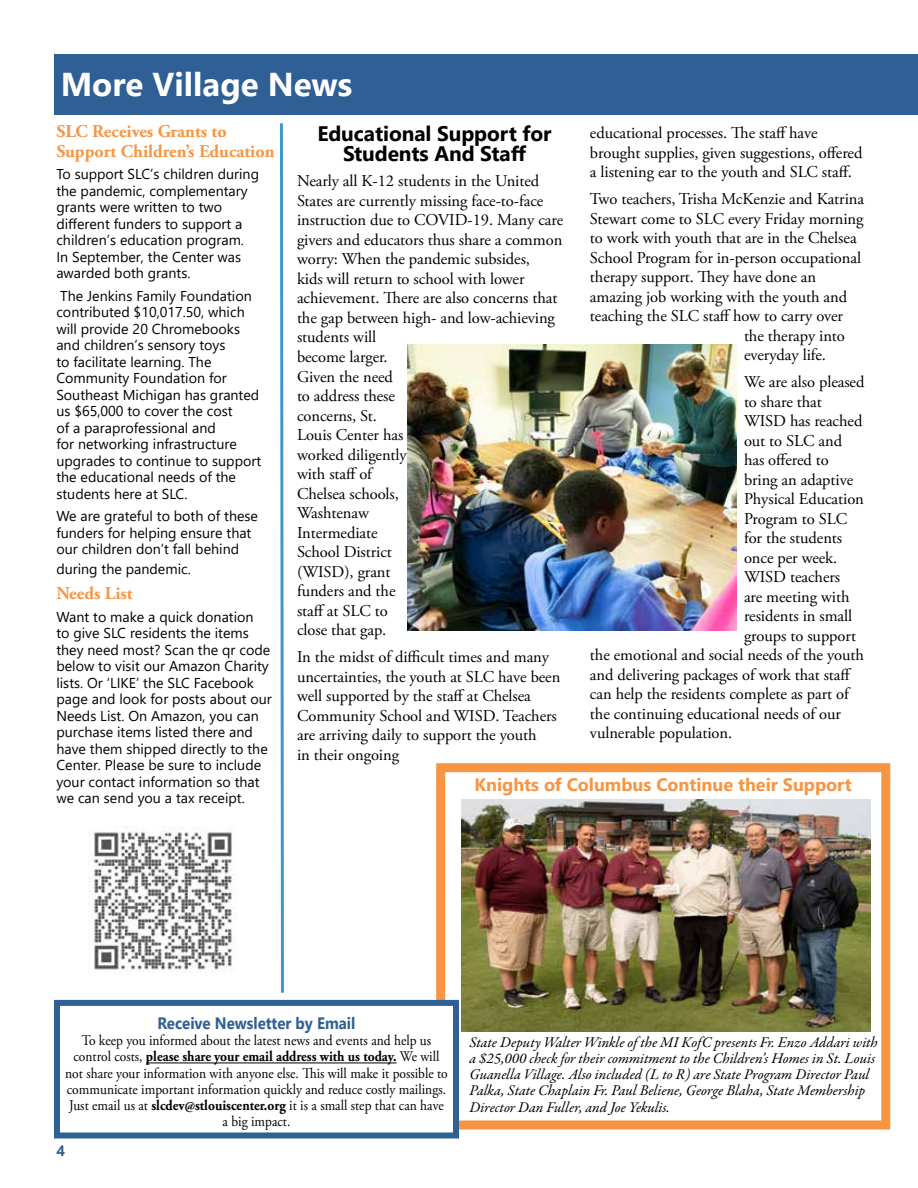
<style>
.page{position:relative;width:918px;height:1188px;background:#fff}
.page>*{position:absolute;margin:0;border:0;box-sizing:border-box;transform-origin:0 0}
.t1{font:700 33px "Segoe UI";color:#fff}
.t2{font:700 21px/19.5px "Segoe UI";letter-spacing:-.005em;color:#000;text-align:center}
.t3{font:700 18px/19.5px "Adobe Garamond Pro";color:#f79542}
.t4{font:700 18px "Segoe UI";color:#f79542}
.t5{font:16.5px/19.5px "Adobe Garamond Pro";letter-spacing:-.005em;color:#000}
.t6{font:700 16.5px "Segoe UI";color:#2f6095;scale:.91 1}
.t7{font:italic 15px/16.2px "Garamond Premr Pro";letter-spacing:-.005em;color:#000}
.t8{font:700 15px "Segoe UI";color:#2f6095}
.t9{font:14.85px/16.2px "Adobe Garamond Pro";color:#000;text-align:center;scale:.91 1}
.t10{font:14.25px/16.5px "Segoe UI";color:#000}
.s1{font-weight:700}
</style>
<div class="page">
<div style="left:54px;top:54px;width:864px;height:60px;background:#2f6095"></div>
<svg style="left:280px;top:123px;width:4px;height:870px;background:#70b0d7"></svg>
<div style="left:436px;top:763px;width:454px;height:367px;border:9px solid #f79542"></div>
<div style="left:57px;top:1003px;width:399px;height:133px;background:#fff"></div>
<hr style="left:146px;top:1063px;width:251px;height:1px;background:#000">
<div style="left:54px;top:1000px;width:405px;height:138px;border:6px solid #2f6095"></div>
<img style="left:462px;top:799px;width:409px;height:233px">
<img style="left:407px;top:344px;width:329px;height:286px">
<img style="left:88px;top:826px;width:148px;height:147px">
<h1 class="t1" style="left:61px;top:53px;width:293px">More Village News</h1>
<p class="t2" style="left:317px;top:123px;width:236px">Educational Support for<br>Students And Staff</p>
<p class="t5" style="left:297px;top:172px;width:268px">Nearly all K-12 students in the United<br>States are currently missing face-to-face instruction due to COVID-19. Many care givers and educators thus share a common worry: When the pandemic subsides,<br>kids will return to school with lower achievement. There are also concerns that the gap between high- and low-achieving students will<br>become larger.<br>Given the need<br>to address these<br>concerns, St.<br>Louis Center has<br>worked diligently<br>with staff of<br>Chelsea schools,<br>Washtenaw<br>Intermediate<br>School District<br>(WISD), grant<br>funders and the<br>staff at SLC to<br>close that gap.</p>
<p class="t5" style="left:297px;top:648px;width:265px">In the midst of difficult times and many uncertainties, the youth at SLC have been well supported by the staff at Chelsea Community School and WISD. Teachers are arriving daily to support the youth<br>in their ongoing</p>
<p class="t3" style="left:56px;top:122px;width:220px">SLC Receives Grants to<br>Support Children’s Education</p>
<p class="t10" style="left:56px;top:165px;width:204px">To support SLC’s children during the pandemic, complementary grants were written to two different funders to support a children’s education program.<br>In September, the Center was awarded both grants.</p>
<p class="t10" style="left:56px;top:286px;width:206px">The Jenkins Family Foundation contributed $10,017.50, which will provide 20 Chromebooks and children’s sensory toys<br>to facilitate learning. The<br>Community Foundation for<br>Southeast Michigan has granted us $65,000 to cover the cost<br>of a paraprofessional and<br>for networking infrastructure upgrades to continue to support the educational needs of the students here at SLC.</p>
<p class="t10" style="left:56px;top:507px;width:203px">We are grateful to both of these funders for helping ensure that our children don’t fall behind</p>
<p class="t10" style="left:56px;top:559px;width:136px">during the pandemic.</p>
<p class="t3" style="left:56px;top:584px;width:78px">Needs List</p>
<p class="t10" style="left:56px;top:607px;width:217px">Want to make a quick donation<br>to give SLC residents the items they need most? Scan the qr code below to visit our Amazon Charity lists. Or ‘LIKE’ the SLC Facebook page and look for posts about our<br>Needs List. On Amazon, you can purchase items listed there and have them shipped directly to the<br>Center. Please be sure to include your contact information so that we can send you a tax receipt.</p>
<p class="t5" style="left:590px;top:124px;width:274px">educational processes. The staff have brought supplies, given suggestions, offered a listening ear to the youth and SLC staff.</p>
<p class="t5" style="left:590px;top:190px;width:276px">Two teachers, Trisha McKenzie and Katrina</p>
<p class="t5" style="left:590px;top:209px;width:275px">Stewart come to SLC every Friday morning</p>
<p class="t5" style="left:590px;top:229px;width:268px">to work with youth that are in the Chelsea</p>
<p class="t5" style="left:590px;top:248px;width:273px">School Program for in-person occupational</p>
<p class="t5" style="left:590px;top:268px;width:228px">therapy support. They have done an</p>
<p class="t5" style="left:590px;top:287px;width:259px">amazing job working with the youth and</p>
<p class="t5" style="left:590px;top:307px;width:255px">teaching the SLC staff how to carry over</p>
<p class="t5" style="left:744px;top:326px;width:102px">the therapy into</p>
<p class="t5" style="left:744px;top:346px;width:84px">everyday life.</p>
<p class="t5" style="left:744px;top:373px;width:122px">We are also pleased</p>
<p class="t5" style="left:744px;top:392px;width:79px">to share that</p>
<p class="t5" style="left:744px;top:412px;width:120px">WISD has reached</p>
<p class="t5" style="left:744px;top:431px;width:100px">out to SLC and</p>
<p class="t5" style="left:744px;top:451px;width:86px">has offered to</p>
<p class="t5" style="left:744px;top:470px;width:111px">bring an adaptive</p>
<p class="t5" style="left:744px;top:490px;width:121px">Physical Education</p>
<p class="t5" style="left:744px;top:509px;width:105px">Program to SLC</p>
<p class="t5" style="left:744px;top:529px;width:100px">for the students</p>
<p class="t5" style="left:744px;top:548px;width:95px">once per week.</p>
<p class="t5" style="left:744px;top:568px;width:98px">WISD teachers</p>
<p class="t5" style="left:744px;top:587px;width:107px">are meeting with</p>
<p class="t5" style="left:744px;top:607px;width:110px">residents in small</p>
<p class="t5" style="left:744px;top:626px;width:114px">groups to support</p>
<p class="t5" style="left:590px;top:646px;width:275px">the emotional and social needs of the youth</p>
<p class="t5" style="left:590px;top:665px;width:263px">and delivering packages of work that staff</p>
<p class="t5" style="left:590px;top:685px;width:261px">can help the residents complete as part of</p>
<p class="t5" style="left:590px;top:704px;width:253px">the continuing educational needs of our</p>
<p class="t5" style="left:590px;top:724px;width:144px">vulnerable population.</p>
<p class="t4" style="left:475px;top:768px;width:379px">Knights of Columbus Continue their Support</p>
<p class="t6" style="left:158px;top:1008px;width:219px">Receive Newsletter by Email</p>
<p class="t9" style="left:65px;top:1033px;width:422px">To keep you informed about the latest news and events and help us control costs, <span class="s1">please share your email address with us today.</span> We will not share your information with anyone else. This will make it possible to communicate important information quickly and reduce costly mailings.<br>Just email us at <span class="s1">slcdev@stlouiscenter.org</span> it is a small step that can have a big impact.</p>
<p class="t7" style="left:470px;top:1035px;width:410px">State Deputy Walter Winkle of the MI KofC presents Fr. Enzo Addari with a $25,000 check for their commitment to the Children’s Homes in St. Louis Guanella Village. Also included (L to R) are State Program Director Paul Palka, State Chaplain Fr. Paul Beliene, George Blaha, State Membership Director Dan Fuller, and Joe Yekulis.</p>
<p class="t8" style="left:56px;top:1137px;width:10px">4</p>
</div>
